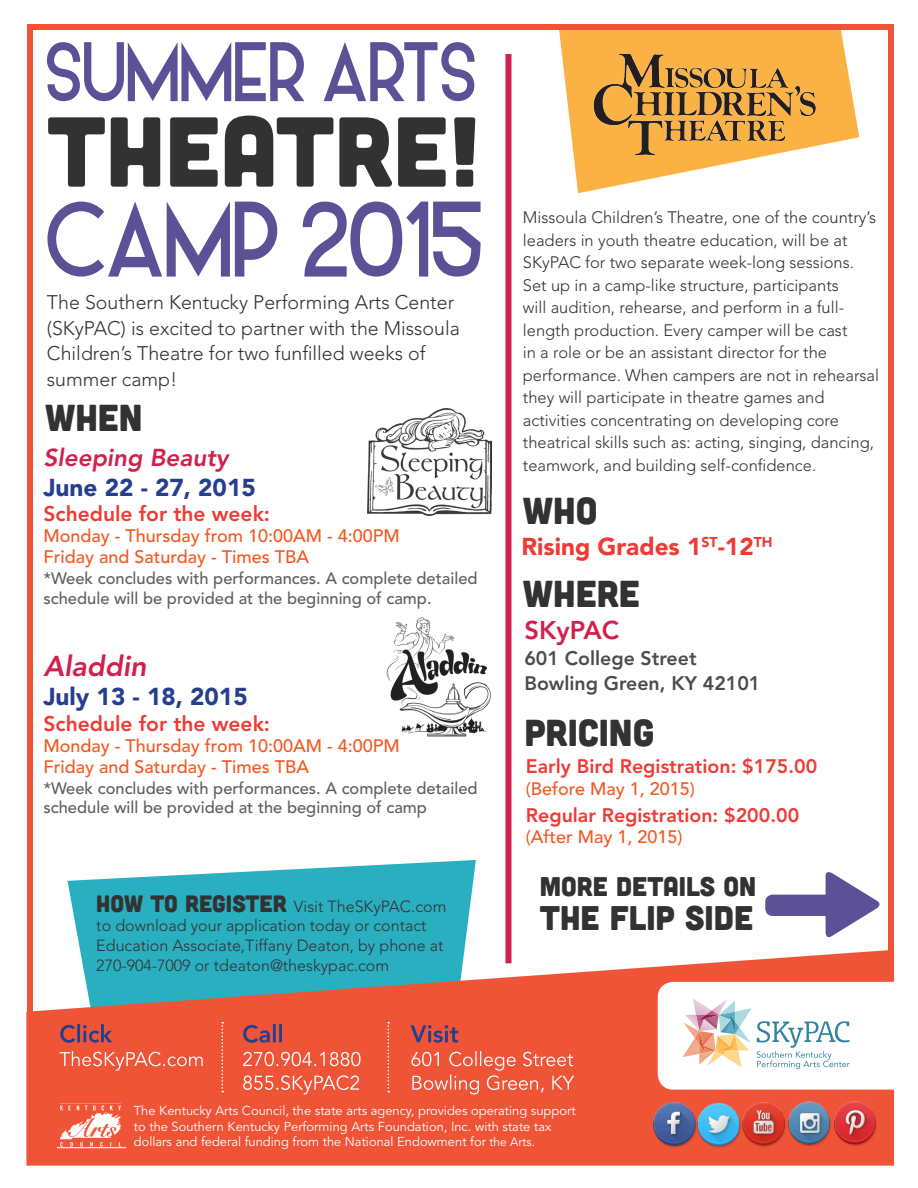
<style>
.page{position:relative;width:918px;height:1188px;background:#fff}
.page>*{position:absolute;margin:0;border:0;box-sizing:border-box;transform-origin:0 0}
.t1{font:99px "Cubano";color:#333233}
.t2{font:93.9px "Alpaca Scarlett Demo";color:#5c5196;scale:.9 1}
.t3{font:73.8px "Alpaca Scarlett Demo";color:#5c5196;scale:.9 1}
.t4{font:37.5px "Cubano";color:#333233}
.t5{font:34.2px "Cubano";color:#333233}
.t6{font:italic 800 28.5px "Avenir LT Std";color:#d1204e}
.t7{font:27px "Cubano";color:#333233}
.t8{font:800 25.5px "Avenir LT Std";color:#d1204e}
.t9{font:900 24.3px "Avenir LT Std";color:#253f8e}
.t10{font:900 24.3px "Avenir LT Std";color:#ee3b36}
.t11{font:italic 800 24.3px "Avenir LT Std";color:#d1204e}
.t12{font:800 21px "Avenir LT Std";color:#ee3b36}
.t13{font:300 19.5px/25.5px "Avenir LT Std";color:#333233}
.t14{font:800 19.5px "Avenir LT Std";color:#ee3b36}
.t15{font:800 19.5px "Avenir LT Std";color:#4b4c4d}
.t16{font:500 18px "Avenir LT Std";color:#f15921}
.t17{font:300 16.5px/22.5px "Avenir LT Std";color:#333233}
.t18{font:500 16.5px/19.5px "Avenir LT Std";color:#5f5f62}
.t19{font:300 16.05px/19.8px "Avenir LT Std";color:#333233}
.t20{font:12.9px/15.5px "Avenir LT Std";color:#fff}
.s1{font-family:"Cubano";font-weight:400;font-size:23.7px}
.s2{font-size:12px}
</style>
<div class="page">
<svg style="left:559px;top:31px;width:300px;height:162px;fill:#fbb143"></svg>
<img style="left:588px;top:48px;width:234px;height:115px">
<svg style="left:67px;top:860px;width:409px;height:90px;background:#47bac8"></svg>
<svg style="left:875px;top:24px;width:20px;height:1141px"></svg>
<svg style="left:26px;top:950px;width:868px;height:216px;background:#d86c57"></svg>
<svg style="left:221px;top:1022px;width:2px;height:70px"></svg>
<svg style="left:387px;top:1022px;width:2px;height:70px"></svg>
<svg style="left:60px;top:1051px;width:143px;height:20px;background:#f27057"></svg>
<svg style="left:60px;top:1024px;width:52px;height:19px"></svg>
<svg style="left:411px;top:1051px;width:163px;height:43px;background:#f26d54"></svg>
<svg style="left:410px;top:1025px;width:48px;height:18px"></svg>
<svg style="left:243px;top:1075px;width:116px;height:19px;background:#f2755e"></svg>
<svg style="left:243px;top:1052px;width:118px;height:14px;background:#f37f6a"></svg>
<svg style="left:243px;top:1024px;width:39px;height:19px"></svg>
<img style="left:58px;top:1103px;width:67px;height:44px">
<hr style="left:57px;top:1147px;width:69px;height:1px;background:#fff">
<svg style="left:658px;top:982px;width:237px;height:108px"></svg>
<img style="left:651px;top:1100px;width:226px;height:48px">
<div style="left:506px;top:54px;width:6px;height:909px;background:#d1204e"></div>
<img style="left:386px;top:617px;width:105px;height:120px">
<img style="left:367px;top:409px;width:125px;height:107px">
<svg style="left:826px;top:869px;width:57px;height:71px"></svg>
<div style="left:765px;top:895px;width:74px;height:21px;background:#5c5196;border-radius:7px"></div>
<p class="t3" style="left:45px;top:23px;width:481px">SUMMER ARTS</p>
<p class="t1" style="left:47px;top:88px;width:436px">THEATRE!</p>
<p class="t2" style="left:45px;top:177px;width:488px">CAMP 2015</p>
<p class="t17" style="left:523px;top:207px;width:358px">Missoula Children’s Theatre, one of the country’s leaders in youth theatre education, will be at SKyPAC for two separate week-long sessions.<br>Set up in a camp-like structure, participants<br>will audition, rehearse, and perform in a full&shy;length production. Every camper will be cast<br>in a role or be an assistant director for the performance. When campers are not in rehearsal they will participate in theatre games and activities concentrating on developing core theatrical skills such as: acting, singing, dancing,</p>
<p class="t13" style="left:47px;top:290px;width:415px">The Southern Kentucky Performing Arts Center (SKyPAC) is excited to partner with the Missoula Children’s Theatre for two funfilled weeks of summer camp!</p>
<p class="t4" style="left:45px;top:394px;width:99px">WHEN</p>
<p class="t11" style="left:44px;top:444px;width:187px">Sleeping Beauty</p>
<p class="t17" style="left:523px;top:454px;width:295px">teamwork, and building self-confidence.</p>
<p class="t9" style="left:44px;top:472px;width:214px">June 22 - 27, 2015</p>
<p class="t12" style="left:44px;top:501px;width:228px">Schedule for the week:</p>
<p class="t16" style="left:44px;top:525px;width:358px">Monday - Thursday from 10:00AM - 4:00PM</p>
<p class="t16" style="left:44px;top:546px;width:267px">Friday and Saturday - Times TBA</p>
<p class="t18" style="left:44px;top:569px;width:436px">*Week concludes with performances. A complete detailed schedule will be provided at the beginning of camp.</p>
<p class="t4" style="left:523px;top:487px;width:76px">WHO</p>
<p class="t10" style="left:521px;top:532px;width:253px">Rising Grades 1<sup>ST</sup>-12<sup>TH</sup></p>
<p class="t4" style="left:523px;top:570px;width:118px">WHERE</p>
<p class="t8" style="left:524px;top:615px;width:96px">SKyPAC</p>
<p class="t15" style="left:524px;top:646px;width:174px">601 College Street</p>
<p class="t15" style="left:524px;top:672px;width:238px">Bowling Green, KY 42101</p>
<p class="t6" style="left:44px;top:649px;width:104px">Aladdin</p>
<p class="t9" style="left:44px;top:682px;width:206px">July 13 - 18, 2015</p>
<p class="t12" style="left:44px;top:711px;width:228px">Schedule for the week:</p>
<p class="t16" style="left:44px;top:735px;width:358px">Monday - Thursday from 10:00AM - 4:00PM</p>
<p class="t16" style="left:44px;top:756px;width:267px">Friday and Saturday - Times TBA</p>
<p class="t18" style="left:44px;top:779px;width:436px">*Week concludes with performances. A complete detailed schedule will be provided at the beginning of camp</p>
<p class="t4" style="left:524px;top:709px;width:132px">PRICING</p>
<p class="t14" style="left:526px;top:755px;width:293px">Early Bird Registration: $175.00</p>
<p class="t16" style="left:526px;top:778px;width:171px">(Before May 1, 2015)</p>
<p class="t14" style="left:526px;top:803px;width:275px">Regular Registration: $200.00</p>
<p class="t16" style="left:526px;top:827px;width:158px">(After May 1, 2015)</p>
<p class="t19" style="left:96px;top:896px;width:352px"><span class="s1">HOW TO REGISTER</span> Visit TheSKyPAC.com to download your application today or contact Education Associate,Tiffany Deaton, by phone at 270-904-7009 or tdeaton@theskypac.com</p>
<p class="t7" style="left:540px;top:869px;width:218px">MORE DETAILS ON</p>
<p class="t5" style="left:540px;top:896px;width:215px">THE FLIP SIDE</p>
<p class="t20" style="left:134px;top:1103px;width:443px">The Kentucky Arts Council, the state arts agency, provides operating support to the Southern Kentucky Performing Arts Foundation, Inc. with state tax dollars and federal funding from the National Endowment for <span class="s2">the Arts.</span></p>
</div>
